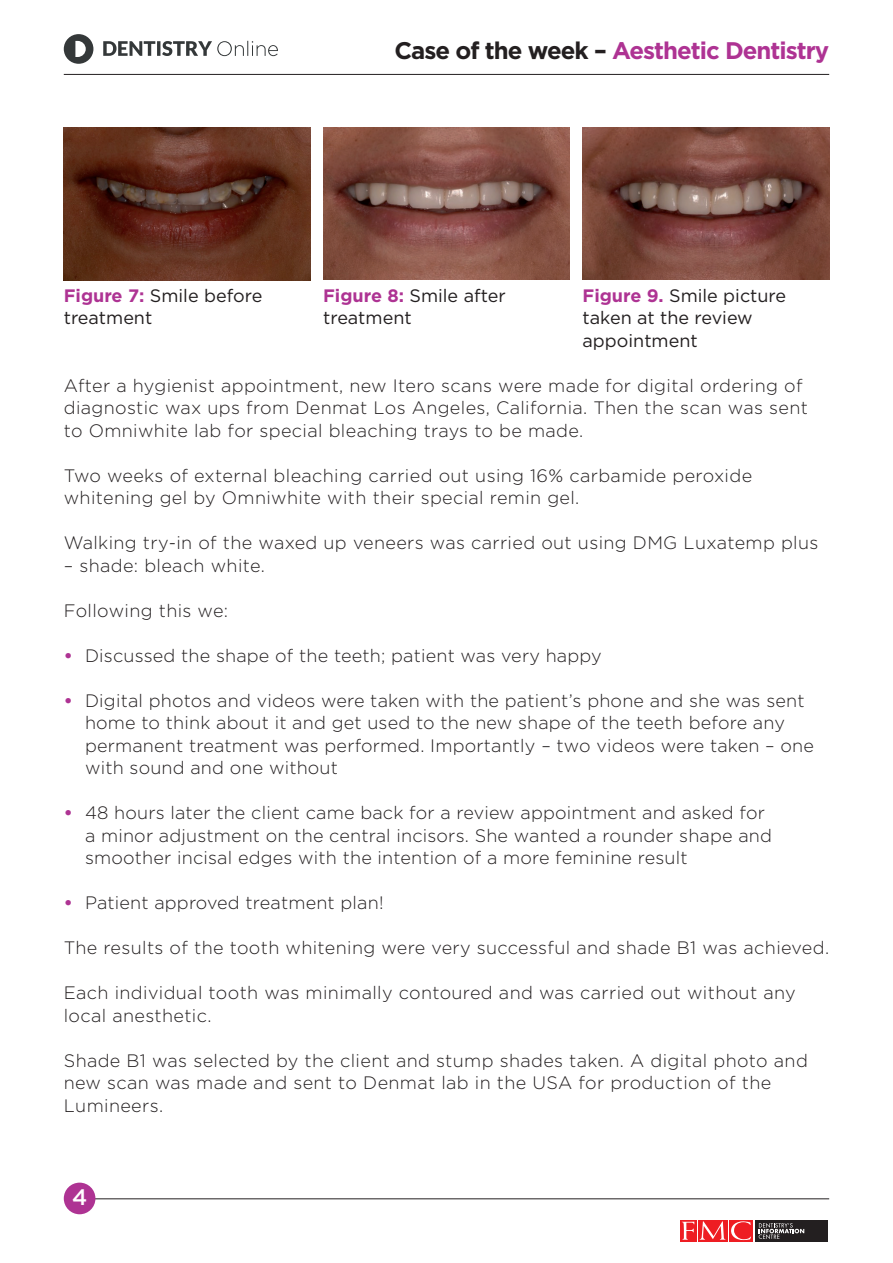
<style>
.page{position:relative;width:893px;height:1263px;background:#fff}
.page>*{position:absolute;margin:0;border:0;box-sizing:border-box;transform-origin:0 0}
.t1{font:700 24px "Gotham";letter-spacing:-.04em;color:#ae3393}
.t2{font:500 22.35px "Gotham";color:#fff}
.t3{font:300 18px/22.5px "Gotham";letter-spacing:.01em;color:#231f20}
.t4{font:18px/22.5px "Gotham";color:#231f20}
.s1{color:#231f20}
.s2{font-weight:700;color:#ae3393}
</style>
<div class="page">
<svg style="left:64px;top:34px;width:214px;height:30px"></svg>
<svg style="left:680px;top:1220px;width:148px;height:22px"></svg>
<svg style="left:680px;top:1220px;width:17px;height:21px"></svg>
<svg style="left:682px;top:1222px;width:12px;height:18px"></svg>
<div style="left:729px;top:1220px;width:23px;height:21px;background:#ee1d23"></div>
<svg style="left:731px;top:1221px;width:20px;height:19px"></svg>
<div style="left:698px;top:1220px;width:30px;height:21px;background:#ee1d23"></div>
<svg style="left:700px;top:1221px;width:25px;height:19px"></svg>
<div style="left:755px;top:1220px;width:73px;height:21px;background:#231f20"></div>
<svg style="left:759px;top:1223px;width:45px;height:16px"></svg>
<hr style="left:90px;top:1198px;width:739px;height:1px;background:#231f20">
<hr style="left:64px;top:74px;width:765px;height:1px;background:#231f20">
<div style="left:64px;top:1182px;width:31px;height:32px;background:#ae3393;border-radius:50%"></div>
<img style="left:323px;top:128px;width:247px;height:151px">
<img style="left:64px;top:128px;width:246px;height:153px">
<img style="left:583px;top:128px;width:246px;height:151px">
<h1 class="t1" style="left:394px;top:34px;width:436px"><span class="s1">Case of the week –</span> Aesthetic Dentistry</h1>
<p class="t4" style="left:64px;top:284px;width:200px"><span class="s2">Figure 7:</span> Smile before treatment</p>
<p class="t4" style="left:323px;top:284px;width:184px"><span class="s2">Figure 8:</span> Smile after treatment</p>
<p class="t4" style="left:583px;top:284px;width:205px"><span class="s2">Figure 9.</span> Smile picture taken at the review appointment</p>
<p class="t3" style="left:64px;top:373px;width:746px">After a hygienist appointment, new Itero scans were made for digital ordering of diagnostic wax ups from Denmat Los Angeles, California. Then the scan was sent to Omniwhite lab for special bleaching trays to be made.</p>
<p class="t3" style="left:64px;top:463px;width:690px">Two weeks of external bleaching carried out using 16% carbamide peroxide whitening gel by Omniwhite with their special remin gel.</p>
<p class="t3" style="left:64px;top:531px;width:756px">Walking try-in of the waxed up veneers was carried out using DMG Luxatemp plus</p>
<p class="t3" style="left:64px;top:553px;width:203px">– shade: bleach white.</p>
<p class="t3" style="left:64px;top:598px;width:166px">Following this we:</p>
<p class="t3" style="left:64px;top:643px;width:539px"><span class="s2">•</span> Discussed the shape of the teeth; patient was very happy</p>
<p class="t3" style="left:85px;top:688px;width:730px;text-indent:-21px"><span class="s2">•</span> Digital photos and videos were taken with the patient’s phone and she was sent home to think about it and get used to the new shape of the teeth before any permanent treatment was performed. Importantly – two videos were taken – one with sound and one without</p>
<p class="t3" style="left:85px;top:801px;width:688px;text-indent:-21px"><span class="s2">•</span> 48 hours later the client came back for a review appointment and asked for a minor adjustment on the central incisors. She wanted a rounder shape and smoother incisal edges with the intention of a more feminine result</p>
<p class="t3" style="left:64px;top:891px;width:321px"><span class="s2">•</span> Patient approved treatment plan!</p>
<p class="t3" style="left:64px;top:936px;width:767px">The results of the tooth whitening were very successful and shade B1 was achieved.</p>
<p class="t3" style="left:64px;top:981px;width:733px">Each individual tooth was minimally contoured and was carried out without any local anesthetic.</p>
<p class="t3" style="left:64px;top:1048px;width:746px">Shade B1 was selected by the client and stump shades taken. A digital photo and new scan was made and sent to Denmat lab in the USA for production of the<br>Lumineers.</p>
<p class="t2" style="left:72px;top:1183px;width:17px">4</p>
</div>
